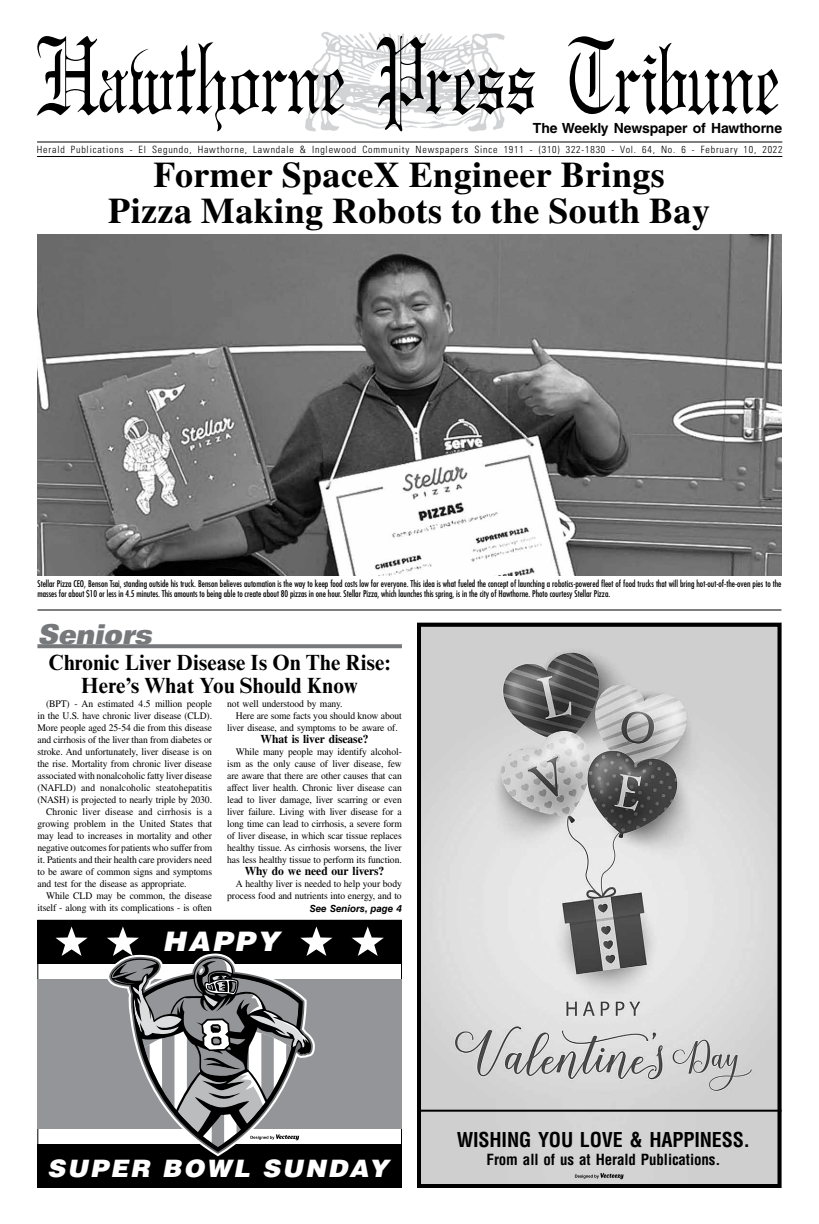
<style>
.page{position:relative;width:819px;height:1224px;background:#fff}
.page>*{position:absolute;margin:0;border:0;box-sizing:border-box;transform-origin:0 0}
.t1{font:100px "Gregorian";letter-spacing:-.01em;color:#000;scale:.78 1}
.t2{font:700 36px/36px "Times LT Std";letter-spacing:.01em;color:#000;text-align:center}
.t3{font:italic 27.3px "Univers LT Std X Black Ex";color:#77787b;scale:.77 1}
.t4{font:italic 900 26.9px "Helvetica LT Std";letter-spacing:.08em;color:#fff;scale:1.04 1}
.t5{font:italic 900 24px "Helvetica LT Std";letter-spacing:.08em;color:#fff;scale:1.04 1}
.t6{font:700 22px/23px "Times New Roman MT Std";letter-spacing:.01em;color:#000;text-align:center;scale:.96 1}
.t7{font:700 condensed 20px "Helvetica LT Std";letter-spacing:-.01em;color:#000}
.t8{font:700 condensed 15px "Helvetica LT Std";letter-spacing:-.01em;color:#000}
.t9{font:700 14px "Helvetica LT Std";letter-spacing:-.01em;color:#000}
.t10{font:700 12px "Times LT Std";letter-spacing:-.01em;color:#000;scale:.96 1}
.t11{font:10px/12px "Times LT Std";letter-spacing:-.01em;color:#000;text-align:justify;scale:.96 1}
.t12{font:300 condensed 10px "Univers LT Std";letter-spacing:.08em;color:#000}
.t13{font:10px "Times LT Std";letter-spacing:.01em;color:#000;scale:.96 1}
.t14{font:italic 700 9.8px "Helvetica LT Std";color:#000}
.t15{font:condensed 9px/9.5px "Futura Std";color:#000}
</style>
<div class="page">
<svg style="left:37px;top:644px;width:365px;height:4px"></svg>
<img style="left:305px;top:32px;width:200px;height:100px">
<hr style="left:37px;top:141px;width:745px;height:1px;background:#000">
<hr style="left:37px;top:156px;width:745px;height:1px;background:#000">
<img style="left:422px;top:628px;width:355px;height:555px">
<div style="left:417px;top:623px;width:365px;height:565px;border:4px solid #000"></div>
<hr style="left:417px;top:1110px;width:365px;height:2px;background:#000">
<img style="left:37px;top:234px;width:745px;height:342px">
<hr style="left:37px;top:610px;width:745px;height:1px;background:#000">
<div style="left:37px;top:979px;width:365px;height:150px;background:#939598"></div>
<div style="left:37px;top:1145px;width:365px;height:43px;background:#000"></div>
<div style="left:37px;top:920px;width:365px;height:43px;background:#000"></div>
<svg style="left:352px;top:927px;width:32px;height:29px"></svg>
<svg style="left:56px;top:927px;width:32px;height:29px"></svg>
<svg style="left:107px;top:927px;width:226px;height:225px"></svg>
<svg style="left:575px;top:1173px;width:49px;height:6px"></svg>
<h1 class="t1" style="left:36px;top:22px;width:956px">Hawthorne Press Tribune</h1>
<p class="t12" style="left:37px;top:143px;width:747px">Herald Publications - El Segundo, Hawthorne, Lawndale &amp; Inglewood Community Newspapers Since 1911 - (310) 322-1830 - Vol. 64, No. 6 - February 10, 2022</p>
<h3 class="t9" style="left:533px;top:119px;width:251px">The Weekly Newspaper of Hawthorne</h3>
<h2 class="t2" style="left:108px;top:156px;width:603px">Former SpaceX Engineer Brings<br>Pizza Making Robots to the South Bay</h2>
<p class="t15" style="left:37px;top:579px;width:745px">Stellar Pizza CEO, Benson Tsai, standing outside his truck. Benson believes automation is the way to keep food costs low for everyone. This idea is what fueled the concept of launching a robotics-powered fleet of food trucks that will bring hot-out-of-the-oven pies to the masses for about $10 or less in 4.5 minutes. This amounts to being able to create about 80 pizzas in one hour. Stellar Pizza, which launches this spring, is in the city of Hawthorne. Photo courtesy Stellar Pizza.</p>
<h3 class="t3" style="left:37px;top:618px;width:158px">Seniors</h3>
<h3 class="t6" style="left:49px;top:650px;width:358px">Chronic Liver Disease Is On The Rise:<br>Here’s What You Should Know</h3>
<p class="t11" style="left:46px;top:698px;width:174px">(BPT) - An estimated 4.5 million people</p>
<p class="t11" style="left:37px;top:710px;width:183px">in the U.S. have chronic liver disease (CLD).</p>
<p class="t11" style="left:37px;top:722px;width:183px">More people aged 25-54 die from this disease</p>
<p class="t11" style="left:37px;top:734px;width:183px">and cirrhosis of the liver than from diabetes or</p>
<p class="t11" style="left:37px;top:746px;width:183px">stroke. And unfortunately, liver disease is on</p>
<p class="t11" style="left:37px;top:758px;width:183px">the rise. Mortality from chronic liver disease</p>
<p class="t11" style="left:37px;top:770px;width:183px">associated with nonalcoholic fatty liver disease</p>
<p class="t13" style="left:37px;top:782px;width:183px">(NAFLD) and nonalcoholic steatohepatitis</p>
<p class="t11" style="left:37px;top:794px;width:183px">(NASH) is projected to nearly triple by 2030.</p>
<p class="t13" style="left:46px;top:806px;width:174px">Chronic liver disease and cirrhosis is a</p>
<p class="t11" style="left:37px;top:818px;width:184px">growing problem in the United States that</p>
<p class="t11" style="left:37px;top:830px;width:183px">may lead to increases in mortality and other</p>
<p class="t11" style="left:37px;top:842px;width:184px">negative outcomes for patients who suffer from</p>
<p class="t11" style="left:37px;top:854px;width:183px">it. Patients and their health care providers need</p>
<p class="t11" style="left:37px;top:866px;width:183px">to be aware of common signs and symptoms</p>
<p class="t11" style="left:37px;top:878px;width:157px">and test for the disease as appropriate.</p>
<p class="t11" style="left:46px;top:890px;width:174px">While CLD may be common, the disease</p>
<p class="t11" style="left:37px;top:902px;width:183px">itself - along with its complications - is often</p>
<p class="t11" style="left:227px;top:698px;width:122px">not well understood by many.</p>
<p class="t11" style="left:236px;top:710px;width:174px">Here are some facts you should know about</p>
<p class="t11" style="left:227px;top:722px;width:179px">liver disease, and symptoms to be aware of.</p>
<p class="t10" style="left:261px;top:732px;width:114px">What is liver disease?</p>
<p class="t11" style="left:227px;top:746px;width:184px;text-indent:9px">While many people may identify alcohol&shy;ism as the only cause of liver disease, few are aware that there are other causes that can affect liver health. Chronic liver disease can lead to liver damage, liver scarring or even liver failure. Living with liver disease for a long time can lead to cirrhosis, a severe form of liver disease, in which scar tissue replaces healthy tissue. As cirrhosis worsens, the liver has less healthy tissue to perform its function.</p>
<p class="t10" style="left:245px;top:864px;width:147px">Why do we need our livers?</p>
<p class="t11" style="left:227px;top:878px;width:183px;text-align:right">A healthy liver is needed to help your body process food and nutrients into energy, and to</p>
<p class="t14" style="left:310px;top:903px;width:94px">See Seniors, page 4</p>
<h3 class="t4" style="left:163px;top:924px;width:113px">HAPPY</h3>
<h3 class="t5" style="left:47px;top:1153px;width:330px">SUPER BOWL SUNDAY</h3>
<h3 class="t7" style="left:457px;top:1127px;width:295px">WISHING YOU LOVE &amp; HAPPINESS.</h3>
<h3 class="t8" style="left:487px;top:1150px;width:235px">From all of us at Herald Publications.</h3>
</div>
